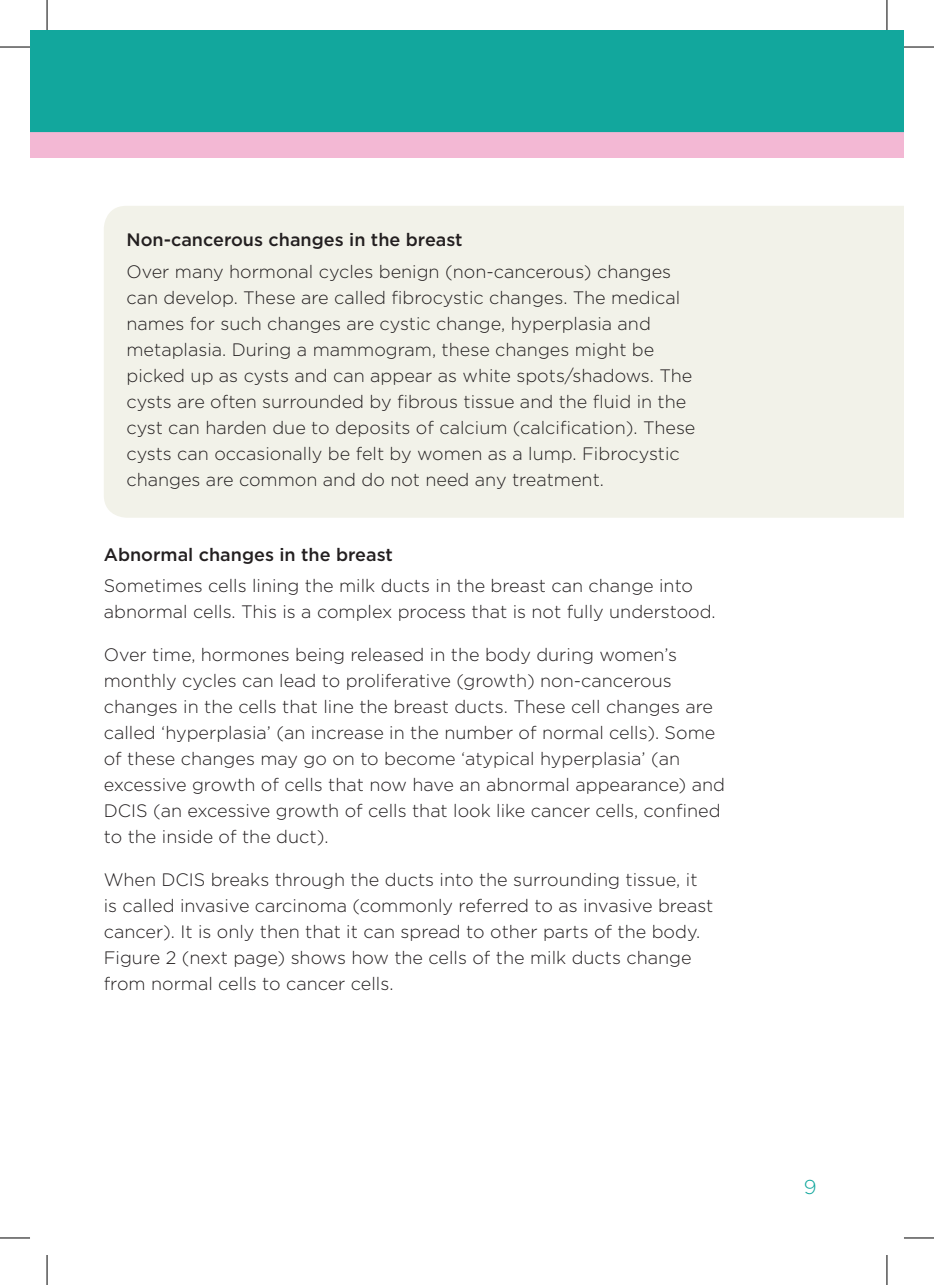
<style>
.page{position:relative;width:934px;height:1285px;background:#fff}
.page>*{position:absolute;margin:0;border:0;box-sizing:border-box;transform-origin:0 0}
.t1{font:300 20px "Gotham";color:#12a79d}
.t2{font:300 18px/26px "Gotham";color:#231f20}
.t3{font:500 18px "Gotham";color:#231f20}
</style>
<div class="page">
<div style="left:30px;top:30px;width:873px;height:128px;background:#f3b8d4"></div>
<div style="left:30px;top:30px;width:873px;height:102px;background:#12a79d"></div>
<div style="left:104px;top:206px;width:799px;height:312px;background:#f2f2e9"></div>
<hr style="left:0;top:47px;width:30px;height:1px;background:#000">
<hr style="left:903px;top:47px;width:30px;height:1px;background:#000">
<hr style="left:0;top:1237px;width:30px;height:1px;background:#000">
<hr style="left:903px;top:1237px;width:30px;height:1px;background:#000">
<hr style="left:47px;top:0;width:1px;height:30px;background:#000">
<hr style="left:47px;top:1255px;width:1px;height:30px;background:#000">
<hr style="left:886px;top:0;width:1px;height:30px;background:#000">
<hr style="left:886px;top:1255px;width:1px;height:30px;background:#000">
<p class="t3" style="left:126px;top:228px;width:337px">Non-cancerous changes in the breast</p>
<p class="t2" style="left:126px;top:258px;width:570px">Over many hormonal cycles benign (non-cancerous) changes can develop. These are called fibrocystic changes. The medical names for such changes are cystic change, hyperplasia and metaplasia. During a mammogram, these changes might be picked up as cysts and can appear as white spots/shadows. The cysts are often surrounded by fibrous tissue and the fluid in the cyst can harden due to deposits of calcium (calcification). These cysts can occasionally be felt by women as a lump. Fibrocystic changes are common and do not need any treatment.</p>
<p class="t3" style="left:104px;top:542px;width:290px">Abnormal changes in the breast</p>
<p class="t2" style="left:104px;top:572px;width:613px">Sometimes cells lining the milk ducts in the breast can change into abnormal cells. This is a complex process that is not fully understood.</p>
<p class="t2" style="left:104px;top:641px;width:622px">Over time, hormones being released in the body during women’s monthly cycles can lead to proliferative (growth) non-cancerous changes in the cells that line the breast ducts. These cell changes are called ‘hyperplasia’ (an increase in the number of normal cells). Some of these changes may go on to become ‘atypical hyperplasia’ (an excessive growth of cells that now have an abnormal appearance) and DCIS (an excessive growth of cells that look like cancer cells, confined to the inside of the duct).</p>
<p class="t2" style="left:104px;top:866px;width:611px">When DCIS breaks through the ducts into the surrounding tissue, it is called invasive carcinoma (commonly referred to as invasive breast cancer). It is only then that it can spread to other parts of the body.<br>Figure 2 (next page) shows how the cells of the milk ducts change from normal cells to cancer cells.</p>
<p class="t1" style="left:803px;top:1173px;width:14px">9</p>
</div>
